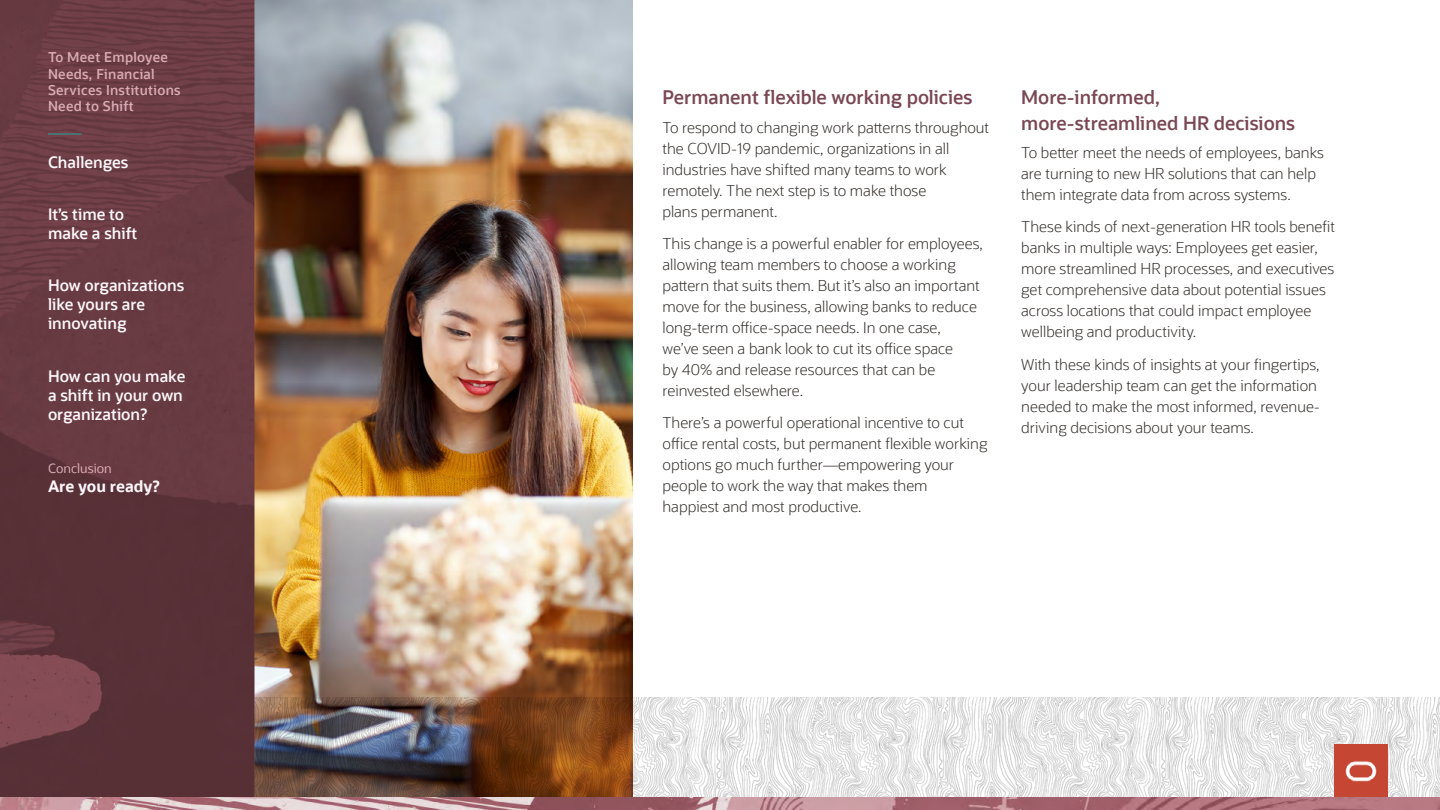
<style>
.page{position:relative;width:1440px;height:810px;background:#fff}
.page>*{position:absolute;margin:0;border:0;box-sizing:border-box;transform-origin:0 0}
.secondary_headers{font:600 18.75px/25.5px "Oracle Sans";color:#7a4754}
.t1{font:600 15.75px/18.9px "Oracle Sans";color:#fcf7fa}
.t2{font:700 15.75px "Oracle Sans";color:#fcf7fa}
.body_copy{font:300 15px/21px "Oracle Sans";color:#312d2a}
.t3{font:600 13.5px/16.2px "Oracle Sans";letter-spacing:.02em;color:#d9abb5}
.t4{font:12.75px "Oracle Sans";color:#d9abb5}
</style>
<div class="page">
<img style="left:254px;top:0;width:378px;height:698px">
<img style="left:254px;top:698px;width:1186px;height:99px">
<img style="left:1335px;top:745px;width:53px;height:52px">
<img style="left:0;top:0;width:254px;height:797px">
<img style="left:0;top:797px;width:1440px;height:13px">
<hr style="left:48px;top:133px;width:34px;height:2px;background:#41817e">
<p class="t3" style="left:48px;top:49px;width:134px">To Meet Employee<br>Needs, Financial<br>Services Institutions<br>Need to Shift</p>
<p class="t1" style="left:48px;top:153px;width:82px">Challenges</p>
<p class="t1" style="left:48px;top:205px;width:91px">It’s time to make a shift</p>
<p class="t1" style="left:48px;top:276px;width:138px">How organizations like yours are innovating</p>
<p class="t1" style="left:48px;top:367px;width:139px">How can you make a shift in your own organization?</p>
<p class="t4" style="left:48px;top:461px;width:65px">Conclusion</p>
<p class="t2" style="left:48px;top:476px;width:113px">Are you ready?</p>
<p class="secondary_headers" style="left:663px;top:85px;width:311px">Permanent flexible working policies</p>
<p class="body_copy" style="left:663px;top:117px;width:328px">To respond to changing work patterns throughout the COVID-19 pandemic, organizations in all industries have shifted many teams to work remotely. The next step is to make those<br>plans permanent.</p>
<p class="body_copy" style="left:663px;top:233px;width:322px">This change is a powerful enabler for employees, allowing team members to choose a working pattern that suits them. But it’s also an important move for the business, allowing banks to reduce long-term office-space needs. In one case,<br>we’ve seen a bank look to cut its office space<br>by 40% and release resources that can be reinvested elsewhere.</p>
<p class="body_copy" style="left:663px;top:412px;width:326px">There’s a powerful operational incentive to cut office rental costs, but permanent flexible working options go much further—empowering your people to work the way that makes them happiest and most productive.</p>
<p class="secondary_headers" style="left:1021px;top:85px;width:275px">More-informed, more-streamlined HR decisions</p>
<p class="body_copy" style="left:1021px;top:142px;width:304px">To better meet the needs of employees, banks are turning to new HR solutions that can help them integrate data from across systems.</p>
<p class="body_copy" style="left:1021px;top:217px;width:315px">These kinds of next-generation HR tools benefit banks in multiple ways: Employees get easier, more streamlined HR processes, and executives get comprehensive data about potential issues across locations that could impact employee wellbeing and productivity.</p>
<p class="body_copy" style="left:1021px;top:354px;width:300px">With these kinds of insights at your fingertips, your leadership team can get the information needed to make the most informed, revenue&shy;driving decisions about your teams.</p>
</div>
